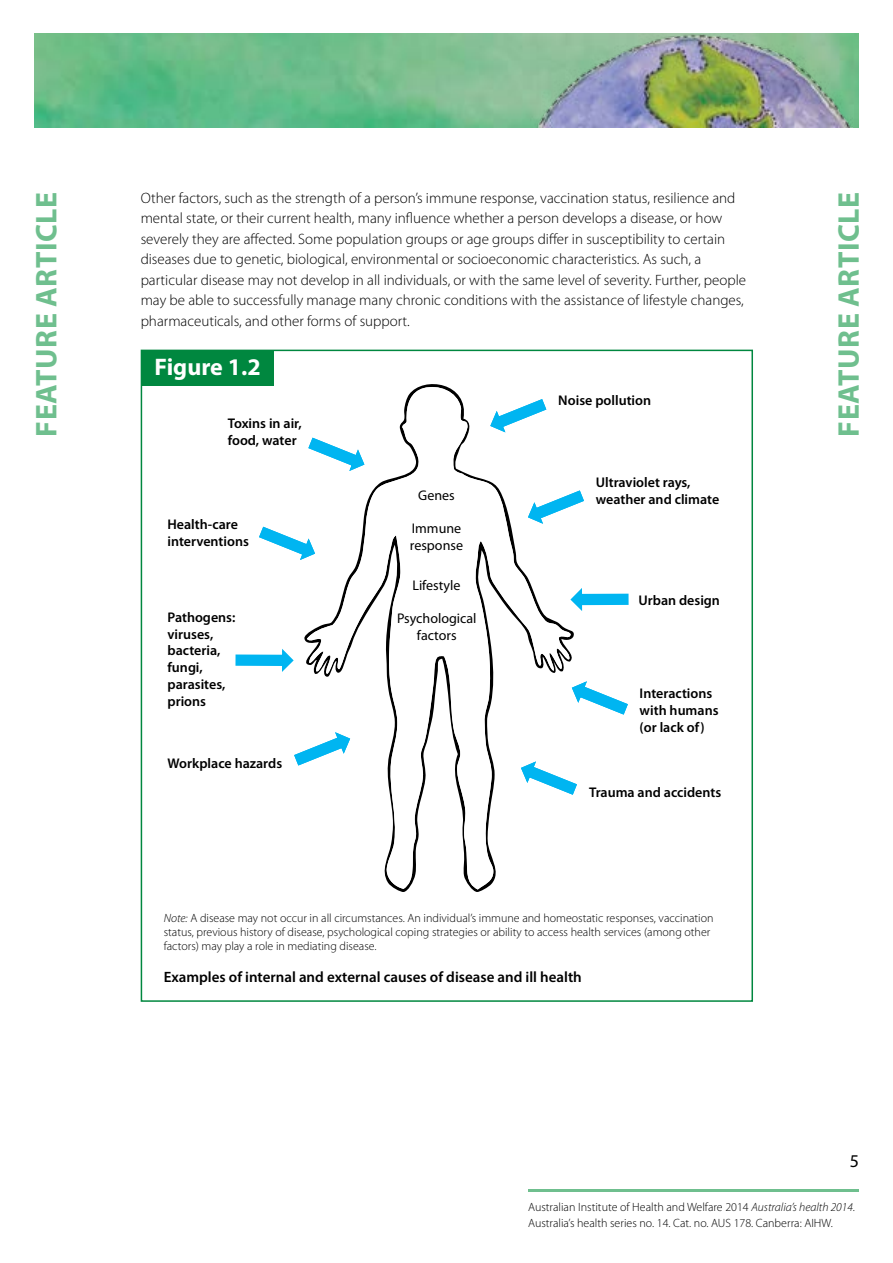
<style>
.page{position:relative;width:893px;height:1263px;background:#fff}
.page>*{position:absolute;margin:0;border:0;box-sizing:border-box;transform-origin:0 0}
.t1{font:700 30px "Myriad Pro";letter-spacing:.02em;color:#6fbf8e}
.t2{font:700 24px "Myriad Pro";color:#fff}
.t3{font:18px "Myriad Pro";color:#000}
.BODY_-_Text{font:300 15px/20.5px "Myriad Pro";color:#000}
.t4{font:600 15px "Myriad Pro";color:#000}
.t5{font:600 14.1px/16.8px "Myriad Pro";color:#000}
.t6{font:14.1px/16.8px "Myriad Pro";color:#000}
.t7{font:300 12px/14.4px "Myriad Pro";color:#000}
.s1{font-style:italic}
</style>
<div class="page">
<hr style="left:528px;top:1189px;width:331px;height:2px;background:#6fbf8e">
<img style="left:34px;top:34px;width:825px;height:93px">
<img style="left:530px;top:34px;width:322px;height:93px">
<svg style="left:140px;top:349px;width:613px;height:653px"></svg>
<div style="left:142px;top:350px;width:132px;height:35px;background:#00873f"></div>
<p class="BODY_-_Text" style="left:141px;top:187px;width:607px">Other factors, such as the strength of a person’s immune response, vaccination status, resilience and mental state, or their current health, many influence whether a person develops a disease, or how severely they are affected. Some population groups or age groups differ in susceptibility to certain diseases due to genetic, biological, environmental or socioeconomic characteristics. As such, a particular disease may not develop in all individuals, or with the same level of severity. Further, people may be able to successfully manage many chronic conditions with the assistance of lifestyle changes, pharmaceuticals, and other forms of support.</p>
<h1 class="t1" style="left:27px;top:437px;width:246px;rotate:-90deg">FEATURE ARTICLE</h1>
<h1 class="t1" style="left:829px;top:437px;width:246px;rotate:-90deg">FEATURE ARTICLE</h1>
<h2 class="t2" style="left:155px;top:351px;width:108px">Figure 1.2</h2>
<p class="t5" style="left:558px;top:392px;width:94px">Noise pollution</p>
<p class="t5" style="left:228px;top:415px;width:76px">Toxins in air, food, water</p>
<p class="t5" style="left:167px;top:515px;width:83px">Health-care interventions</p>
<p class="t5" style="left:167px;top:608px;width:69px">Pathogens: viruses, bacteria, fungi, parasites, prions</p>
<p class="t5" style="left:167px;top:754px;width:116px">Workplace hazards</p>
<p class="t6" style="left:418px;top:487px;width:38px">Genes</p>
<p class="t6" style="left:410px;top:520px;width:55px">Immune response</p>
<p class="t6" style="left:412px;top:576px;width:50px">Lifestyle</p>
<p class="t6" style="left:397px;top:610px;width:81px;text-align:center">Psychological factors</p>
<p class="t5" style="left:596px;top:474px;width:125px">Ultraviolet rays, weather and climate</p>
<p class="t5" style="left:638px;top:592px;width:83px">Urban design</p>
<p class="t5" style="left:640px;top:684px;width:80px">Interactions with humans (or lack of)</p>
<p class="t5" style="left:589px;top:783px;width:134px">Trauma and accidents</p>
<p class="t7" style="left:164px;top:910px;width:551px"><span class="s1">Note:</span> A disease may not occur in all circumstances. An individual’s immune and homeostatic responses, vaccination status, previous history of disease, psychological coping strategies or ability to access health services (among other factors) may play a role in mediating disease.</p>
<p class="t4" style="left:164px;top:967px;width:420px">Examples of internal and external causes of disease and ill health</p>
<p class="t3" style="left:850px;top:1150px;width:11px">5</p>
<p class="t7" style="left:528px;top:1198px;width:328px;line-height:16.5px">Australian Institute of Health and Welfare 2014 <span class="s1">Australia’s health 2014</span>.<br>Australia’s health series no. 14. Cat. no. AUS 178. Canberra: AIHW.</p>
</div>
